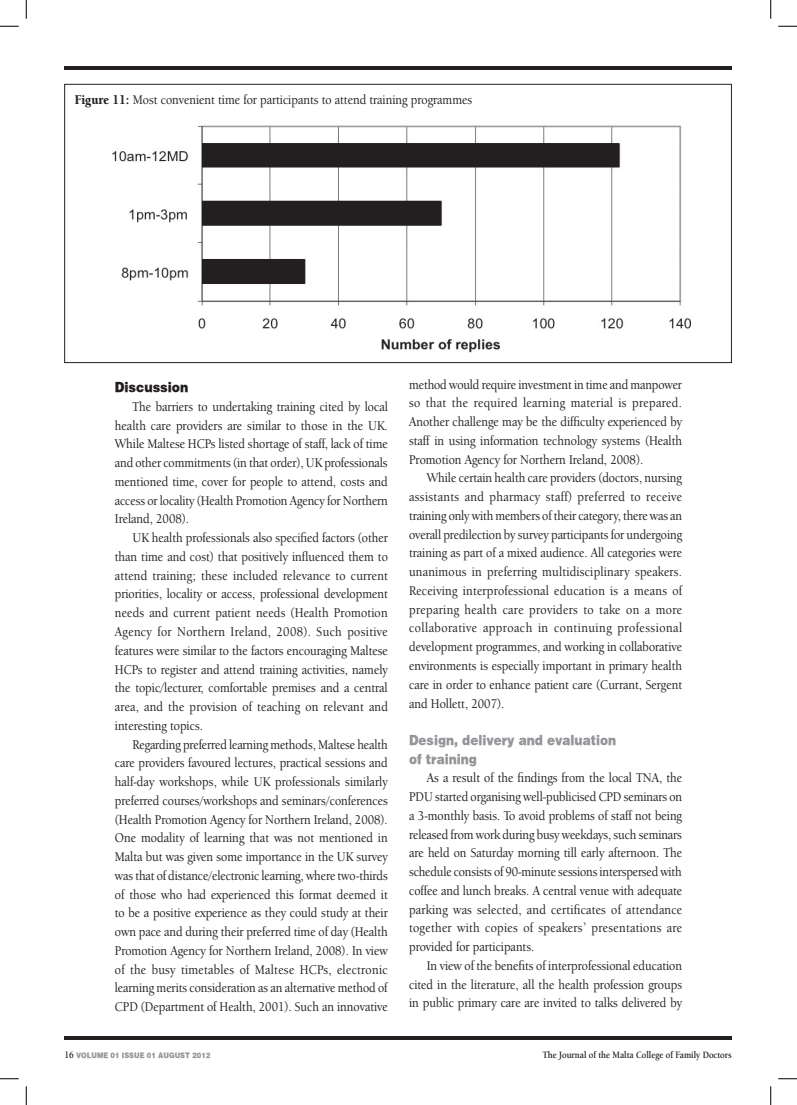
<style>
.page{position:relative;width:797px;height:1105px;background:#fff}
.page>*{position:absolute;margin:0;border:0;box-sizing:border-box;transform-origin:0 0}
.t1{font:500 13.75px/18.8px "Berkeley Oldstyle IT Cby BT";color:#231f20;text-align:justify;scale:.9 1}
.t2{font:900 13.75px/18.8px "Halveticus";color:#939598;scale:.88 1}
.t3{font:900 13.75px "Halveticus";color:#231f20;scale:.9 1}
.t4{font:700 10px "Berkeley Oldstyle IT Cby BT";color:#231f20;scale:.9 1}
.t5{font:900 7.5px "Halveticus";color:#939598;scale:.9 1}
.s1{font-weight:900}
.s2{font-family:"Berkeley Oldstyle IT Cby BT";font-weight:700;font-size:10px;color:#231f20}
</style>
<div class="page">
<hr style="left:64px;top:1036px;width:667px;height:4px;background:#231f20">
<hr style="left:64px;top:66px;width:667px;height:3px;background:#231f20">
<img style="left:93px;top:125px;width:616px;height:239px">
<div style="left:64px;top:84px;width:667px;height:279px;border:1px solid #231f20"></div>
<svg style="left:0;top:25px;width:19px;height:2px"></svg>
<svg style="left:778px;top:25px;width:19px;height:2px"></svg>
<svg style="left:0;top:1078px;width:19px;height:1px"></svg>
<svg style="left:778px;top:1078px;width:19px;height:1px"></svg>
<svg style="left:25px;top:0;width:2px;height:19px"></svg>
<svg style="left:25px;top:1086px;width:2px;height:19px"></svg>
<svg style="left:770px;top:0;width:1px;height:19px"></svg>
<svg style="left:770px;top:1086px;width:1px;height:19px"></svg>
<p class="t1" style="left:75px;top:91px;width:443px"><span class="s1">Figure 11:</span> Most convenient time for participants to attend training programmes</p>
<p class="t3" style="left:115px;top:378px;width:83px">Discussion</p>
<p class="t1" style="left:115px;top:397px;width:305px;text-indent:18px">The barriers to undertaking training cited by local health care providers are similar to those in the UK.<br>While Maltese HCPs listed shortage of staff, lack of time and other commitments (in that order), UK professionals mentioned time, cover for people to attend, costs and access or locality (Health Promotion Agency for Northern Ireland, 2008).</p>
<p class="t1" style="left:115px;top:528px;width:305px;text-indent:18px">UK health professionals also specified factors (other than time and cost) that positively influenced them to attend training; these included relevance to current priorities, locality or access, professional development needs and current patient needs (Health Promotion Agency for Northern Ireland, 2008). Such positive features were similar to the factors encouraging Maltese HCPs to register and attend training activities, namely the topic/lecturer, comfortable premises and a central area, and the provision of teaching on relevant and interesting topics.</p>
<p class="t1" style="left:115px;top:735px;width:305px;text-indent:18px">Regarding preferred learning methods, Maltese health care providers favoured lectures, practical sessions and half-day workshops, while UK professionals similarly preferred courses/workshops and seminars/conferences (Health Promotion Agency for Northern Ireland, 2008).<br>One modality of learning that was not mentioned in Malta but was given some importance in the UK survey was that of distance/electronic learning, where two-thirds of those who had experienced this format deemed it to be a positive experience as they could study at their own pace and during their preferred time of day (Health Promotion Agency for Northern Ireland, 2008). In view of the busy timetables of Maltese HCPs, electronic learning merits consideration as an alternative method of CPD (Department of Health, 2001). Such an innovative</p>
<p class="t1" style="left:409px;top:375px;width:305px">method would require investment in time and manpower so that the required learning material is prepared.<br>Another challenge may be the difficulty experienced by staff in using information technology systems (Health Promotion Agency for Northern Ireland, 2008).</p>
<p class="t1" style="left:409px;top:468px;width:305px;text-indent:18px">While certain health care providers (doctors, nursing assistants and pharmacy staff) preferred to receive training only with members of their category, there was an overall predilection by survey participants for undergoing training as part of a mixed audience. All categories were unanimous in preferring multidisciplinary speakers.<br>Receiving interprofessional education is a means of preparing health care providers to take on a more collaborative approach in continuing professional development programmes, and working in collaborative environments is especially important in primary health care in order to enhance patient care (Currant, Sergent and Hollett, 2007).</p>
<p class="t2" style="left:409px;top:730px;width:237px">Design, delivery and evaluation of training</p>
<p class="t1" style="left:409px;top:768px;width:305px;text-indent:18px">As a result of the findings from the local TNA, the PDU started organising well-publicised CPD seminars on a 3-monthly basis. To avoid problems of staff not being released from work during busy weekdays, such seminars are held on Saturday morning till early afternoon. The schedule consists of 90-minute sessions interspersed with coffee and lunch breaks. A central venue with adequate parking was selected, and certificates of attendance together with copies of speakers’ presentations are provided for participants.</p>
<p class="t1" style="left:409px;top:956px;width:305px;text-indent:18px">In view of the benefits of interprofessional education cited in the literature, all the health profession groups in public primary care are invited to talks delivered by</p>
<p class="t5" style="left:64px;top:1050px;width:164px"><span class="s2">16</span> VOLUME 01 issue 01 August 2012</p>
<p class="t4" style="left:543px;top:1049px;width:211px">The Journal of the Malta College of Family Doctors</p>
</div>
